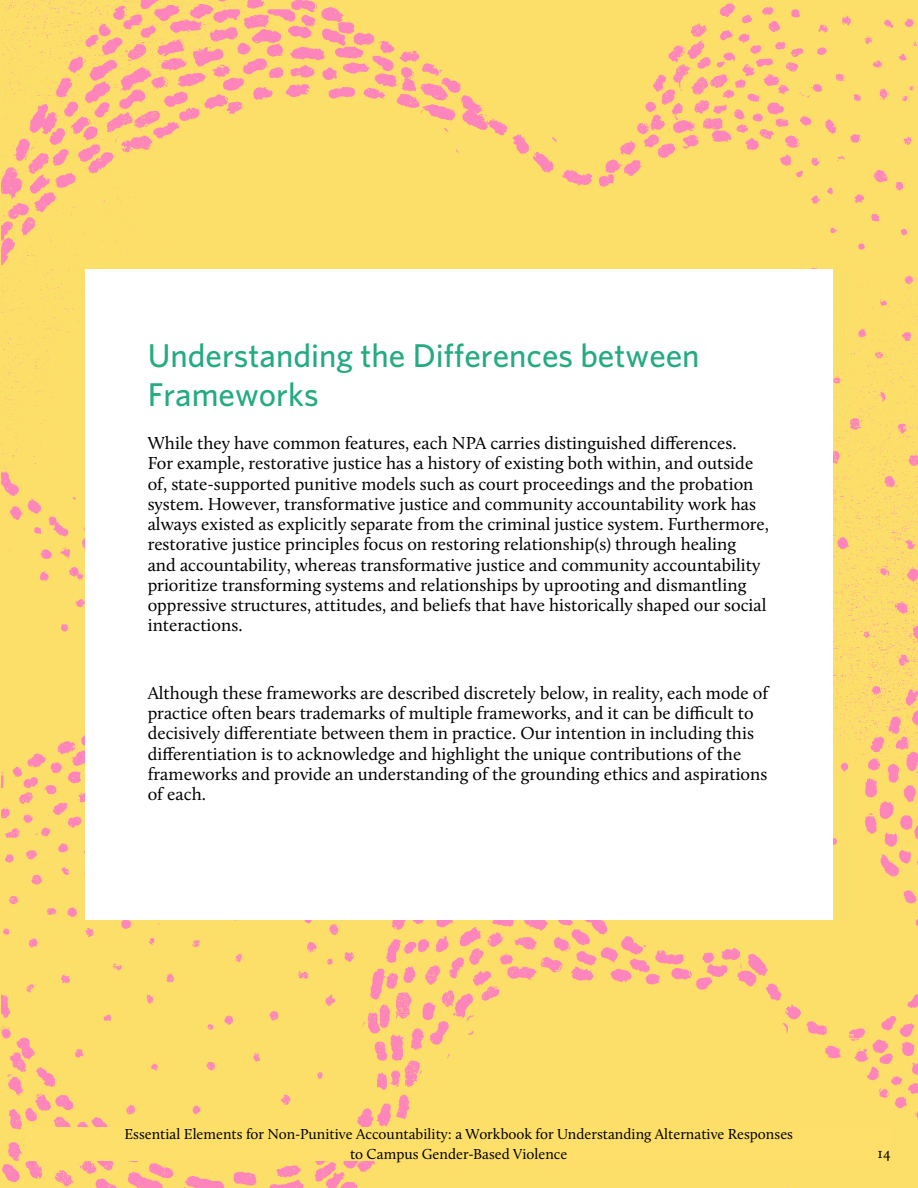
<style>
.page{position:relative;width:918px;height:1188px;background:#fff}
.page>*{position:absolute;margin:0;border:0;box-sizing:border-box;transform-origin:0 0}
.heading_2{font:500 33px/39px "Whitney HTF";color:#24ab80}
.body{font:18px/20.2px "Calluna";color:#000}
.Page_Numbers_Footer{font:15px/20.2px "Calluna";color:#000;text-align:center}
.Page{font:15px "Calluna";color:#000}
</style>
<div class="page">
<img style="left:2px;top:0;width:916px;height:1188px">
<div style="left:27px;top:1128px;width:864px;height:33px;background:#fddf69"></div>
<div style="left:85px;top:269px;width:748px;height:650px;background:#fff"></div>
<p class="heading_2" style="left:148px;top:335px;width:554px">Understanding the Differences between<br>Frameworks</p>
<p class="body" style="left:148px;top:433px;width:623px">While they have common features, each NPA carries distinguished differences.<br>For example, restorative justice has a history of existing both within, and outside of, state-supported punitive models such as court proceedings and the probation system. However, transformative justice and community accountability work has always existed as explicitly separate from the criminal justice system. Furthermore, restorative justice principles focus on restoring relationship(s) through healing<br>and accountability, whereas transformative justice and community accountability prioritize transforming systems and relationships by uprooting and dismantling oppressive structures, attitudes, and beliefs that have historically shaped our social interactions.</p>
<p class="body" style="left:148px;top:683px;width:622px">Although these frameworks are described discretely below, in reality, each mode of practice often bears trademarks of multiple frameworks, and it can be difficult to decisively differentiate between them in practice. Our intention in including this differentiation is to acknowledge and highlight the unique contributions of the frameworks and provide an understanding of the grounding ethics and aspirations of each.</p>
<p class="Page_Numbers_Footer" style="left:124px;top:1123px;width:670px">Essential Elements for Non-Punitive Accountability: a Workbook for Understanding Alternative Responses to Campus Gender-Based Violence</p>
<p class="Page" style="left:878px;top:1144px;width:15px">14</p>
</div>
